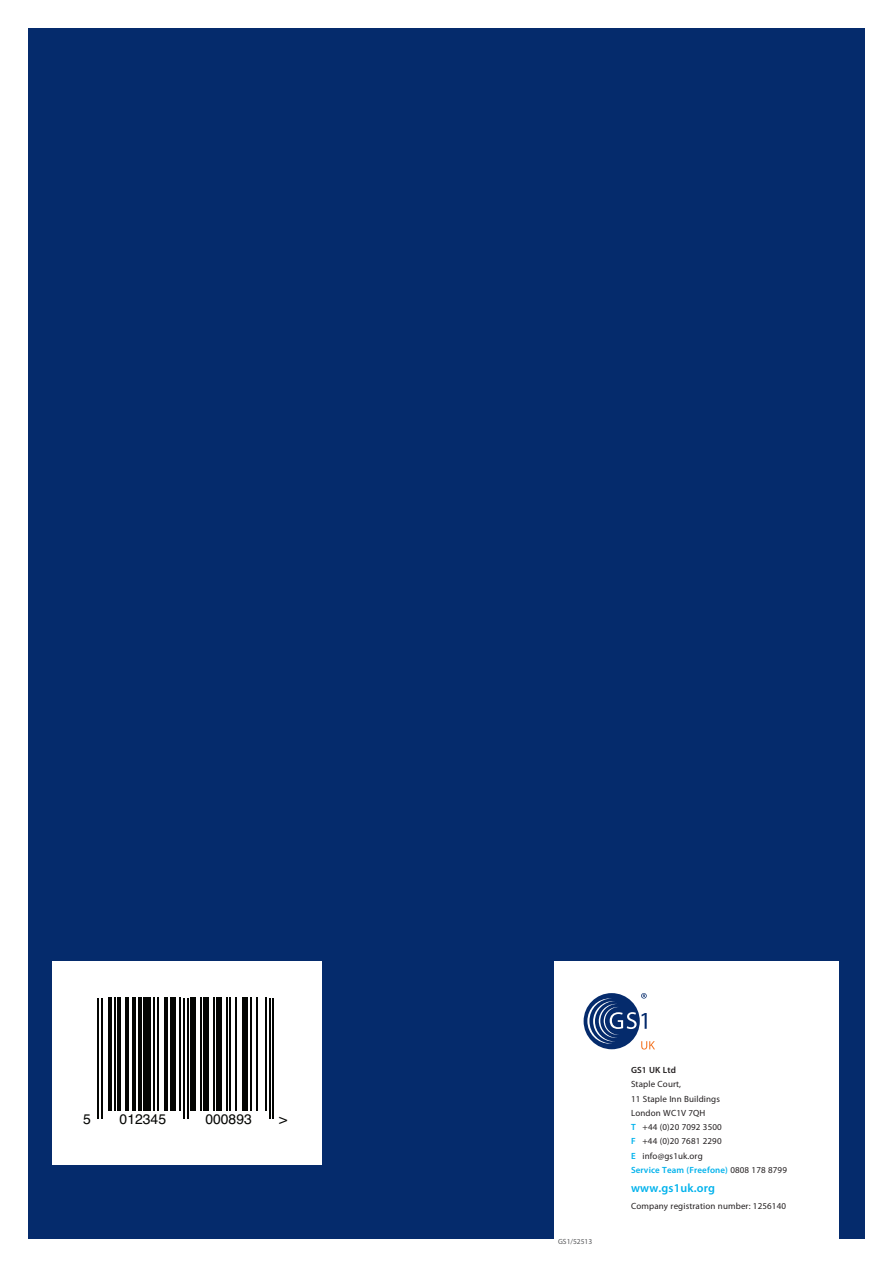
<style>
.page{position:relative;width:893px;height:1263px;background:#fff}
.page>*{position:absolute;margin:0;border:0;box-sizing:border-box;transform-origin:0 0}
.t1{font:13.95px "Helvetica";color:#040503}
.t2{font:600 12px "Myriad Pro";letter-spacing:.015em;color:#00b2ec}
.t3{font:9px/14.2px "Myriad Pro";letter-spacing:.015em;color:#231f20}
.t4{font:600 9px "Myriad Pro";letter-spacing:.015em;color:#231f20}
.t5{font:7.5px "Myriad Pro";color:#57585a}
.s1{font-weight:600;color:#00b2ec}
</style>
<div class="page">
<div style="left:28px;top:28px;width:837px;height:1210px;background:#052b6c"></div>
<div style="left:53px;top:961px;width:269px;height:204px;background:#fff"></div>
<hr style="left:97px;top:998px;width:2px;height:120px;background:#040503">
<hr style="left:101px;top:998px;width:2px;height:120px;background:#040503">
<hr style="left:108px;top:998px;width:4px;height:113px;background:#040503">
<hr style="left:114px;top:998px;width:2px;height:113px;background:#040503">
<hr style="left:118px;top:998px;width:3px;height:113px;background:#040503">
<hr style="left:125px;top:998px;width:4px;height:113px;background:#040503">
<hr style="left:132px;top:998px;width:4px;height:113px;background:#040503">
<hr style="left:138px;top:998px;width:4px;height:113px;background:#040503">
<div style="left:144px;top:998px;width:7px;height:113px;background:#040503"></div>
<hr style="left:153px;top:998px;width:2px;height:113px;background:#040503">
<hr style="left:157px;top:998px;width:2px;height:113px;background:#040503">
<hr style="left:164px;top:998px;width:4px;height:113px;background:#040503">
<div style="left:170px;top:998px;width:5px;height:113px;background:#040503"></div>
<hr style="left:179px;top:998px;width:2px;height:113px;background:#040503">
<hr style="left:183px;top:998px;width:2px;height:120px;background:#040503">
<hr style="left:187px;top:998px;width:1px;height:120px;background:#040503">
<div style="left:190px;top:998px;width:6px;height:113px;background:#040503"></div>
<hr style="left:200px;top:998px;width:1px;height:113px;background:#040503">
<div style="left:203px;top:998px;width:6px;height:113px;background:#040503"></div>
<hr style="left:213px;top:998px;width:1px;height:113px;background:#040503">
<div style="left:217px;top:998px;width:5px;height:113px;background:#040503"></div>
<hr style="left:226px;top:998px;width:2px;height:113px;background:#040503">
<hr style="left:230px;top:998px;width:1px;height:113px;background:#040503">
<hr style="left:235px;top:998px;width:2px;height:113px;background:#040503">
<div style="left:243px;top:998px;width:5px;height:113px;background:#040503"></div>
<hr style="left:250px;top:998px;width:2px;height:113px;background:#040503">
<hr style="left:256px;top:998px;width:1px;height:113px;background:#040503">
<hr style="left:265px;top:998px;width:2px;height:113px;background:#040503">
<hr style="left:269px;top:998px;width:1px;height:120px;background:#040503">
<hr style="left:272px;top:998px;width:2px;height:120px;background:#040503">
<div style="left:554px;top:961px;width:285px;height:302px;background:#fff"></div>
<svg style="left:587px;top:993px;width:68px;height:56px"></svg>
<h1 class="t1" style="left:83px;top:1108px;width:9px">5</h1>
<h1 class="t1" style="left:120px;top:1108px;width:48px">012345</h1>
<h1 class="t1" style="left:205px;top:1108px;width:48px">000893</h1>
<h1 class="t1" style="left:279px;top:1108px;width:10px">&gt;</h1>
<p class="t5" style="left:558px;top:1237px;width:36px">GS1/52513</p>
<p class="t4" style="left:631px;top:1064px;width:46px">GS1 UK Ltd</p>
<p class="t3" style="left:631px;top:1077px;width:157px">Staple Court,<br>11 Staple Inn Buildings<br>London WC1V 7QH<br><span class="s1">T</span> +44 (0)20 7092 3500<br><span class="s1">F</span> +44 (0)20 7681 2290<br><span class="s1">E</span> info@gs1uk.org<br><span class="s1">Service Team (Freefone)</span> 0808 178 8799</p>
<h2 class="t2" style="left:631px;top:1180px;width:85px">www.gs1uk.org</h2>
<p class="t3" style="left:631px;top:1199px;width:157px">Company registration number: 1256140</p>
</div>
